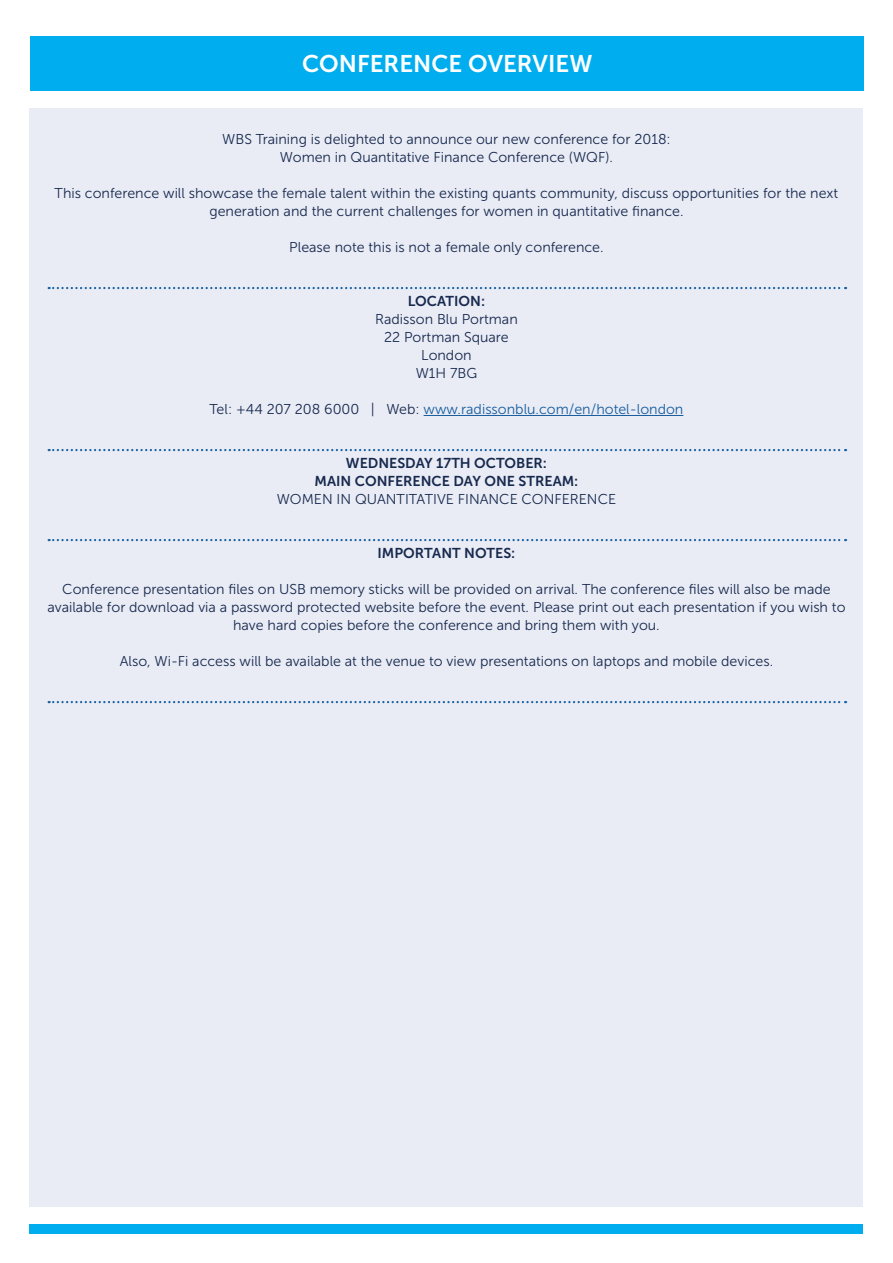
<style>
.page{position:relative;width:893px;height:1263px;background:#fff}
.page>*{position:absolute;margin:0;border:0;box-sizing:border-box;transform-origin:0 0}
.t1{font:24px "Museo Sans 700";color:#fff}
.t2{font:14.25px/18px "Museo Sans 300";color:#17294e;text-align:center}
.t3{font:14.25px "Museo Sans 700";color:#17294e}
.t4{font:14.25px "Museo Sans 300";color:#175d9e}
.s1{color:#17294e}
</style>
<div class="page">
<div style="left:30px;top:1224px;width:833px;height:9px;background:#00aeef"></div>
<div style="left:31px;top:36px;width:833px;height:54px;background:#00aeef"></div>
<div style="left:30px;top:108px;width:833px;height:1098px;background:#e9ecf5"></div>
<hr style="left:424px;top:415px;width:259px;height:1px;background:#175d9e">
<svg style="left:49px;top:449px;width:797px;height:2px"></svg>
<svg style="left:49px;top:539px;width:797px;height:2px"></svg>
<svg style="left:49px;top:701px;width:797px;height:2px"></svg>
<svg style="left:49px;top:287px;width:797px;height:2px"></svg>
<p class="t1" style="left:302px;top:50px;width:292px">CONFERENCE OVERVIEW</p>
<p class="t2" style="left:222px;top:130px;width:450px">WBS Training is delighted to announce our new conference for 2018:</p>
<p class="t2" style="left:280px;top:148px;width:335px">Women in Quantitative Finance Conference (WQF).</p>
<p class="t2" style="left:55px;top:184px;width:785px">This conference will showcase the female talent within the existing quants community, discuss opportunities for the next generation and the current challenges for women in quantitative finance.</p>
<p class="t2" style="left:289px;top:238px;width:316px">Please note this is not a female only conference.</p>
<p class="t3" style="left:408px;top:293px;width:79px">LOCATION:</p>
<p class="t2" style="left:375px;top:310px;width:144px">Radisson Blu Portman</p>
<p class="t2" style="left:384px;top:328px;width:126px">22 Portman Square</p>
<p class="t2" style="left:421px;top:346px;width:52px">London</p>
<p class="t2" style="left:416px;top:364px;width:63px">W1H 7BG</p>
<p class="t4" style="left:210px;top:401px;width:475px"><span class="s1">Tel: +44 207 208 6000 | Web:</span> www.radissonblu.com/en/hotel-london</p>
<p class="t3" style="left:346px;top:455px;width:203px">WEDNESDAY 17TH OCTOBER:</p>
<p class="t3" style="left:315px;top:473px;width:265px">MAIN CONFERENCE DAY ONE STREAM:</p>
<p class="t2" style="left:277px;top:490px;width:341px">WOMEN IN QUANTITATIVE FINANCE CONFERENCE</p>
<p class="t3" style="left:378px;top:545px;width:139px">IMPORTANT NOTES:</p>
<p class="t2" style="left:47px;top:580px;width:800px">Conference presentation files on USB memory sticks will be provided on arrival. The conference files will also be made available for download via a password protected website before the event. Please print out each presentation if you wish to have hard copies before the conference and bring them with you.</p>
<p class="t2" style="left:120px;top:652px;width:655px">Also, Wi-Fi access will be available at the venue to view presentations on laptops and mobile devices.</p>
</div>
